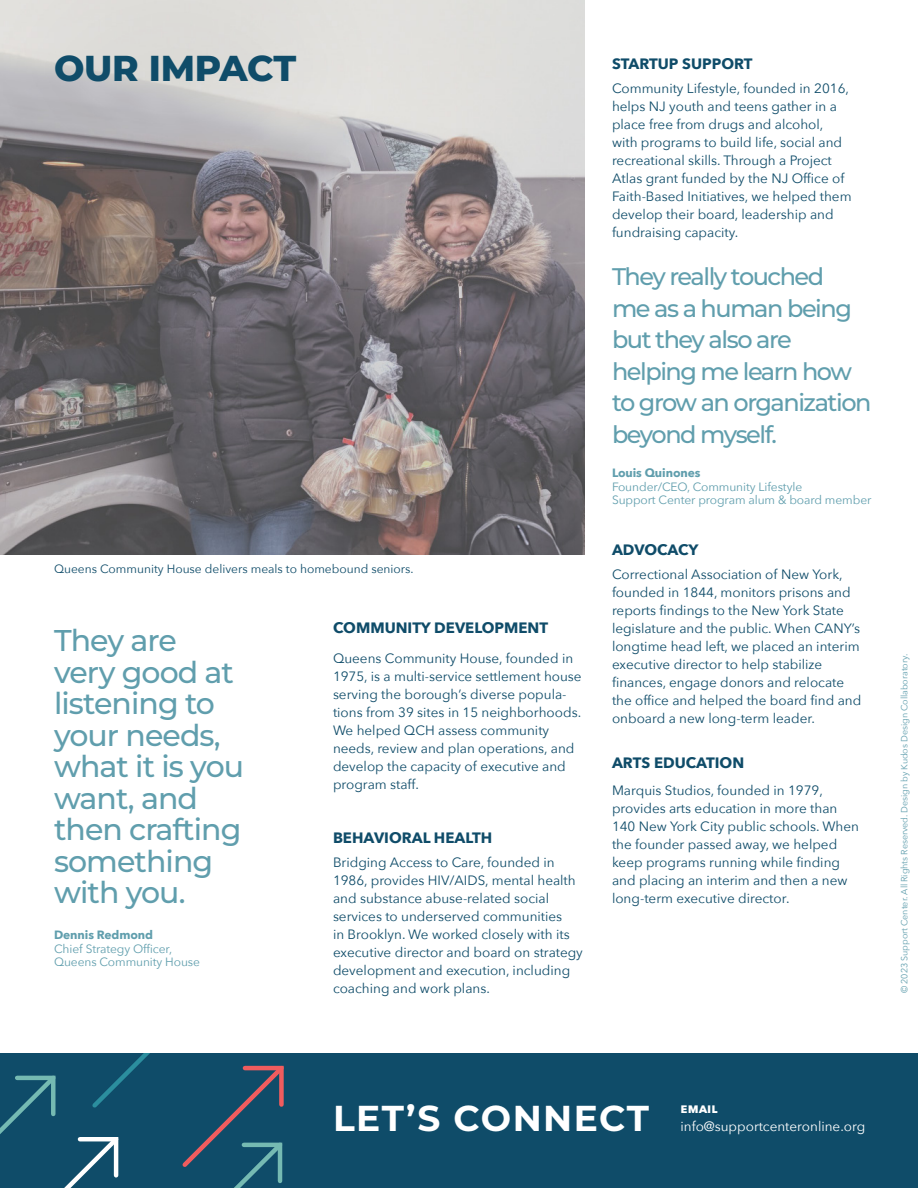
<style>
.page{position:relative;width:918px;height:1188px;background:#fff}
.page>*{position:absolute;margin:0;border:0;box-sizing:border-box;transform-origin:0 0}
.Connect_Title{font:700 36px "Montserrat";letter-spacing:.04em;color:#fff}
.t1{font:800 36px "Montserrat";letter-spacing:-.005em;color:#0f4c69}
.Pull_Quote{font:500 30px/31.5px "Montserrat";letter-spacing:-.03em;color:#609ead}
.Pull_Quote-2{font:500 24px/31.5px "Montserrat";letter-spacing:-.06em;color:#609ead}
.t2{font:700 15px "Avenir Next";color:#0f4c69}
.Body{font:13.5px/18px "Avenir Next";color:#0f4c69}
.Contact_info{font:13.5px/18px "Avenir Next";color:#fff}
.Credit{font:12px/13.5px "Avenir Next";letter-spacing:-.005em;color:#609ead}
.Body-2{font:12px "Avenir Next";color:#0f4c69}
.Credit-2{font:9px "Avenir Next";letter-spacing:-.005em;color:#609ead}
.s1{font-weight:700}
</style>
<div class="page">
<img style="left:0;top:0;width:585px;height:555px">
<div style="left:0;top:1053px;width:918px;height:135px;background:#0f4c69"></div>
<div style="left:0;top:0;width:407px;height:212px;background:#231f20;opacity:.5"></div>
<svg style="left:0;top:1053px;width:284px;height:135px"></svg>
<h1 class="t1" style="left:54px;top:44px;width:244px">OUR IMPACT</h1>
<p class="Body-2" style="left:54px;top:559px;width:361px">Queens Community House delivers meals to homebound seniors.</p>
<p class="Pull_Quote" style="left:54px;top:624px;width:192px">They are very good at listening to your needs, what it is you want, and then crafting something with you.</p>
<p class="Credit" style="left:54px;top:928px;width:148px"><span class="s1">Dennis Redmond<br></span>Chief Strategy Officer,<br>Queens Community House</p>
<h2 class="t2" style="left:333px;top:615px;width:217px">COMMUNITY DEVELOPMENT</h2>
<p class="Body" style="left:333px;top:649px;width:250px">Queens Community House, founded in 1975, is a multi-service settlement house serving the borough’s diverse popula&shy;tions from 39 sites in 15 neighborhoods.<br>We helped QCH assess community needs, review and plan operations, and develop the capacity of executive and program staff.</p>
<h2 class="t2" style="left:333px;top:825px;width:161px">BEHAVIORAL HEALTH</h2>
<h2 class="Body" style="left:333px;top:853px;width:251px">Bridging Access to Care, founded in 1986, provides HIV/AIDS, mental health and substance abuse-related social services to underserved communities<br>in Brooklyn. We worked closely with its executive director and board on strategy development and execution, including coaching and work plans.</h2>
<h2 class="t2" style="left:612px;top:51px;width:142px">STARTUP SUPPORT</h2>
<h2 class="Body" style="left:612px;top:79px;width:241px">Community Lifestyle, founded in 2016, helps NJ youth and teens gather in a place free from drugs and alcohol, with programs to build life, social and recreational skills. Through a Project Atlas grant funded by the NJ Office of Faith-Based Initiatives, we helped them develop their board, leadership and fundraising capacity.</h2>
<p class="Pull_Quote-2" style="left:612px;top:260px;width:261px">They really touched<br>me as a human being but they also are helping me learn how to grow an organization beyond myself.</p>
<p class="Credit" style="left:612px;top:466px;width:261px"><span class="s1">Louis Quinones<br></span>Founder/CEO, Community Lifestyle<br>Support Center program alum &amp; board member</p>
<h2 class="t2" style="left:612px;top:537px;width:88px">ADVOCACY</h2>
<p class="Body" style="left:612px;top:565px;width:251px">Correctional Association of New York, founded in 1844, monitors prisons and reports findings to the New York State legislature and the public. When CANY’s longtime head left, we placed an interim executive director to help stabilize finances, engage donors and relocate the office and helped the board find and onboard a new long-term leader.</p>
<h2 class="t2" style="left:612px;top:750px;width:134px">ARTS EDUCATION</h2>
<p class="Body" style="left:612px;top:781px;width:248px">Marquis Studios, founded in 1979, provides arts education in more than 140 New York City public schools. When the founder passed away, we helped keep programs running while finding and placing an interim and then a new long-term executive director.</p>
<p class="Credit-2" style="left:897px;top:993px;width:341px;rotate:-90deg">© 2023 Support Center. All Rights Reserved. Design by Kudos Design Collaboratory.</p>
<p class="Connect_Title" style="left:333px;top:1092px;width:318px">LET’S CONNECT</p>
<p class="Contact_info" style="left:681px;top:1099px;width:186px"><span class="s1">email </span>info@supportcenteronline.org</p>
</div>
